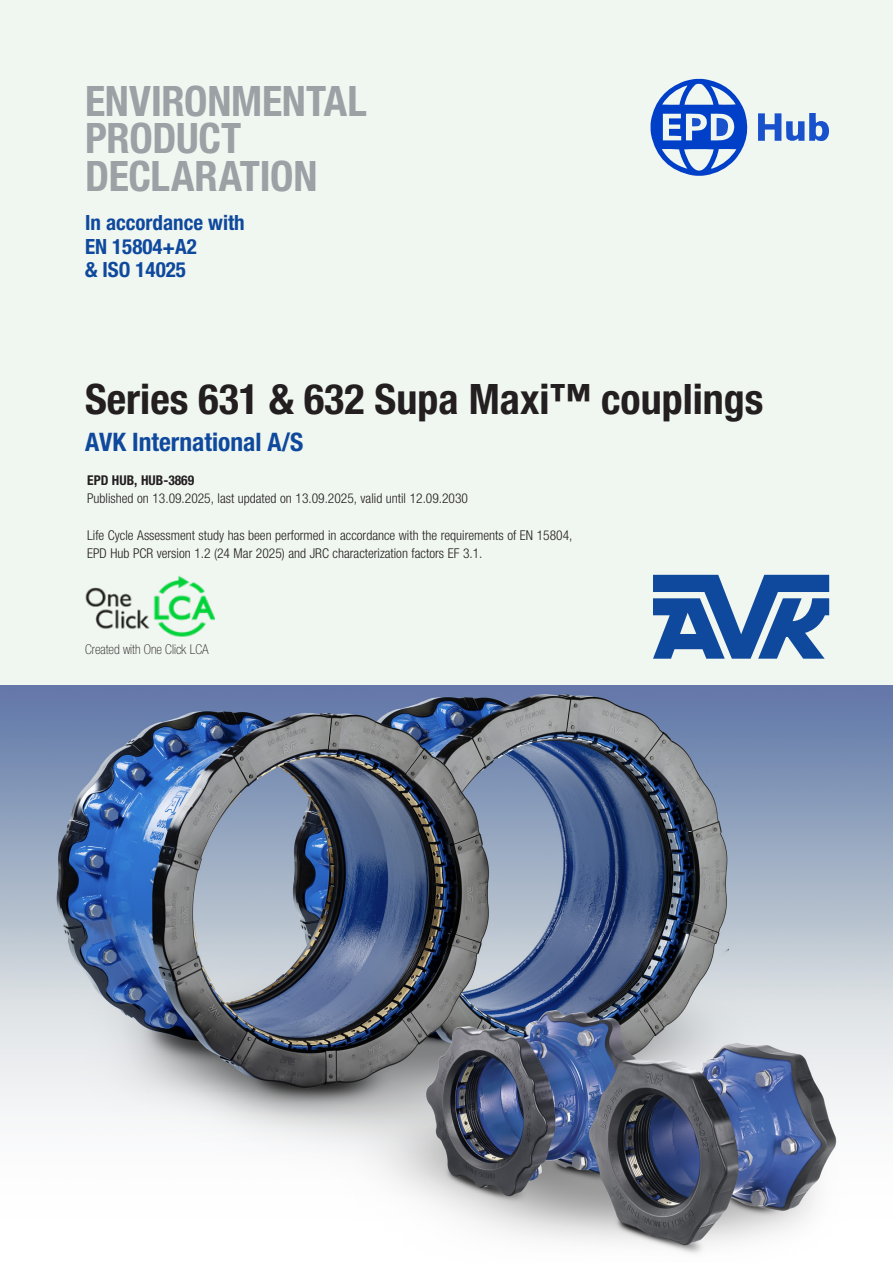
<style>
.page{position:relative;width:893px;height:1263px;background:#f0f6f0}
.page>*{position:absolute;margin:0;border:0;box-sizing:border-box;transform-origin:0 0}
.BODY_bullet{font:700 condensed 42px/37.5px "Helvetica Neue LT Pro";letter-spacing:-.005em;color:#9ba1a4}
.BODY_bullet-2{font:700 condensed 42px "Helvetica Neue LT Pro";color:#231f20}
.BODY_bullet-3{font:700 condensed 25.5px "Helvetica Neue LT Pro";color:#0f499d}
.BODY_bullet-4{font:700 condensed 21px/23.5px "Helvetica Neue LT Pro";color:#0f499d}
.BODY_bullet-5{font:300 condensed 13.5px/17.7px "Helvetica Neue LT Pro";color:#231f20}
.t1{font:100 condensed 13.5px "Helvetica Neue LT Pro";color:#231f20}
.s1{font-weight:700}
</style>
<div class="page">
<img style="left:0;top:686px;width:893px;height:577px">
<svg style="left:653px;top:575px;width:176px;height:84px"></svg>
<img style="left:85px;top:576px;width:130px;height:60px">
<svg style="left:650px;top:79px;width:98px;height:97px"></svg>
<svg style="left:758px;top:113px;width:71px;height:28px"></svg>
<p class="BODY_bullet" style="left:85px;top:82px;width:283px">ENVIRONMENTAL<br>PRODUCT<br>DECLARATION</p>
<p class="BODY_bullet-4" style="left:85px;top:211px;width:161px">In accordance with<br>EN 15804+A2<br>&amp; ISO 14025</p>
<p class="BODY_bullet-2" style="left:85px;top:373px;width:680px">Series 631 &amp; 632 Supa Maxi™ couplings</p>
<p class="BODY_bullet-3" style="left:85px;top:427px;width:220px">AVK International A/S</p>
<p class="BODY_bullet-5" style="left:87px;top:471px;width:382px"><span class="s1">EPD HUB, HUB-3869<br></span>Published on 13.09.2025, last updated on 13.09.2025, valid until 12.09.2030</p>
<p class="BODY_bullet-5" style="left:87px;top:526px;width:487px">Life Cycle Assessment study has been performed in accordance with the requirements of EN 15804,<br>EPD Hub PCR version 1.2 (24 Mar 2025) and JRC characterization factors EF 3.1.</p>
<p class="t1" style="left:85px;top:642px;width:125px">Created with One Click LCA</p>
</div>
